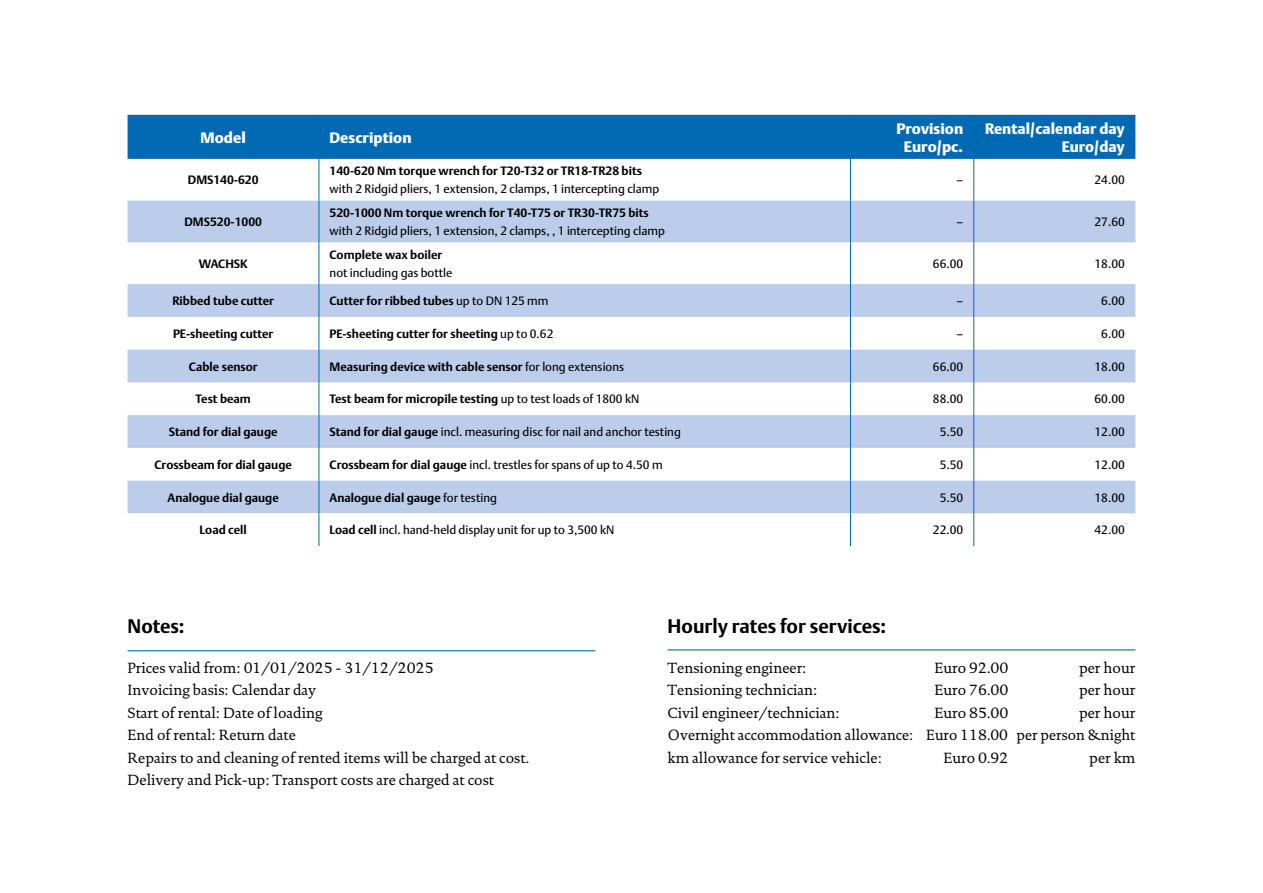
<style>
.page{position:relative;width:1263px;height:893px;background:#fff}
.page>*{position:absolute;margin:0;border:0;box-sizing:border-box;transform-origin:0 0}
.t1{font:700 19.5px "DTL Argo T";color:#000}
.t2{font:15px/22.5px "DTL Documenta T";color:#000}
.t3{font:900 15px/18px "DTL Argo T";color:#fff;text-align:center}
.t4{font:700 12px "DTL Argo T";color:#000}
.t5{font:12px "DTL Argo T";color:#000}
.s1{font-weight:400}
.s2{font-weight:700}
</style>
<div class="page">
<div style="left:128px;top:115px;width:1007px;height:44px;background:#0069b4"></div>
<svg style="left:128px;top:201px;width:1007px;height:312px;fill:#bccdeb"></svg>
<svg style="left:128px;top:284px;width:722px;height:229px;fill:#bccdeb"></svg>
<svg style="left:128px;top:513px;width:722px;height:33px"></svg>
<hr style="left:319px;top:115px;width:1px;height:44px;background:#0069b4">
<hr style="left:850px;top:115px;width:1px;height:44px;background:#0069b4">
<hr style="left:973px;top:115px;width:1px;height:44px;background:#0069b4">
<hr style="left:319px;top:159px;width:1px;height:42px;background:#0069b4">
<hr style="left:850px;top:159px;width:1px;height:42px;background:#0069b4">
<hr style="left:973px;top:159px;width:1px;height:42px;background:#0069b4">
<hr style="left:319px;top:201px;width:1px;height:41px;background:#0069b4">
<hr style="left:850px;top:201px;width:1px;height:41px;background:#0069b4">
<hr style="left:973px;top:201px;width:1px;height:41px;background:#0069b4">
<hr style="left:319px;top:242px;width:1px;height:42px;background:#0069b4">
<hr style="left:850px;top:242px;width:1px;height:42px;background:#0069b4">
<hr style="left:973px;top:242px;width:1px;height:42px;background:#0069b4">
<hr style="left:319px;top:284px;width:1px;height:33px;background:#0069b4">
<hr style="left:850px;top:284px;width:1px;height:33px;background:#0069b4">
<hr style="left:973px;top:284px;width:1px;height:33px;background:#0069b4">
<hr style="left:319px;top:317px;width:1px;height:33px;background:#0069b4">
<hr style="left:850px;top:317px;width:1px;height:33px;background:#0069b4">
<hr style="left:973px;top:317px;width:1px;height:33px;background:#0069b4">
<hr style="left:319px;top:350px;width:1px;height:32px;background:#0069b4">
<hr style="left:850px;top:350px;width:1px;height:32px;background:#0069b4">
<hr style="left:973px;top:350px;width:1px;height:32px;background:#0069b4">
<hr style="left:319px;top:382px;width:1px;height:33px;background:#0069b4">
<hr style="left:850px;top:382px;width:1px;height:33px;background:#0069b4">
<hr style="left:973px;top:382px;width:1px;height:33px;background:#0069b4">
<hr style="left:319px;top:415px;width:1px;height:33px;background:#0069b4">
<hr style="left:850px;top:415px;width:1px;height:33px;background:#0069b4">
<hr style="left:973px;top:415px;width:1px;height:33px;background:#0069b4">
<hr style="left:319px;top:448px;width:1px;height:33px;background:#0069b4">
<hr style="left:850px;top:448px;width:1px;height:33px;background:#0069b4">
<hr style="left:973px;top:448px;width:1px;height:33px;background:#0069b4">
<hr style="left:319px;top:481px;width:1px;height:32px;background:#0069b4">
<hr style="left:850px;top:481px;width:1px;height:32px;background:#0069b4">
<hr style="left:973px;top:481px;width:1px;height:32px;background:#0069b4">
<hr style="left:319px;top:513px;width:1px;height:33px;background:#0069b4">
<hr style="left:850px;top:513px;width:1px;height:33px;background:#0069b4">
<hr style="left:973px;top:513px;width:1px;height:33px;background:#0069b4">
<hr style="left:128px;top:650px;width:467px;height:1px;background:#0069b4">
<hr style="left:668px;top:649px;width:467px;height:1px;background:#0069b4">
<p class="t3" style="left:201px;top:128px;width:47px">Model</p>
<p class="t3" style="left:330px;top:128px;width:83px">Description</p>
<p class="t3" style="left:896px;top:119px;width:68px">Provision<br>Euro/pc.</p>
<p class="t3" style="left:985px;top:119px;width:141px;text-align:right">Rental/calendar day<br>Euro/day</p>
<p class="t4" style="left:188px;top:173px;width:72px">DMS140-620</p>
<p class="t4" style="left:330px;top:164px;width:314px">140-620 Nm torque wrench for T20-T32 or TR18-TR28 bits</p>
<p class="t5" style="left:330px;top:182px;width:331px">with 2 Ridgid pliers, 1 extension, 2 clamps, 1 intercepting clamp</p>
<p class="t5" style="left:956px;top:173px;width:8px">–</p>
<p class="t5" style="left:1094px;top:173px;width:32px">24.00</p>
<p class="t4" style="left:184px;top:215px;width:79px">DMS520-1000</p>
<p class="t4" style="left:199px;top:257px;width:51px">WACHSK</p>
<p class="t4" style="left:330px;top:206px;width:321px">520-1000 Nm torque wrench for T40-T75 or TR30-TR75 bits</p>
<p class="t5" style="left:330px;top:224px;width:337px">with 2 Ridgid pliers, 1 extension, 2 clamps, , 1 intercepting clamp</p>
<p class="t4" style="left:330px;top:248px;width:114px">Complete wax boiler</p>
<p class="t5" style="left:330px;top:265px;width:124px">not including gas bottle</p>
<p class="t5" style="left:956px;top:215px;width:8px">–</p>
<p class="t5" style="left:1094px;top:215px;width:32px">27.60</p>
<p class="t5" style="left:933px;top:256px;width:32px">66.00</p>
<p class="t5" style="left:1094px;top:256px;width:32px">18.00</p>
<p class="t4" style="left:172px;top:294px;width:103px">Ribbed tube cutter</p>
<p class="t4" style="left:330px;top:294px;width:220px">Cutter for ribbed tubes <span class="s1">up to DN 125 mm</span></p>
<p class="t5" style="left:956px;top:294px;width:8px">–</p>
<p class="t5" style="left:1101px;top:294px;width:25px">6.00</p>
<p class="t4" style="left:173px;top:327px;width:102px">PE-sheeting cutter</p>
<p class="t4" style="left:330px;top:327px;width:225px">PE-sheeting cutter for sheeting <span class="s1">up to 0.62</span></p>
<p class="t5" style="left:956px;top:326px;width:8px">–</p>
<p class="t5" style="left:1101px;top:326px;width:25px">6.00</p>
<p class="t4" style="left:189px;top:359px;width:70px">Cable sensor</p>
<p class="t4" style="left:330px;top:359px;width:296px">Measuring device with cable sensor <span class="s1">for long extensions</span></p>
<p class="t5" style="left:933px;top:359px;width:32px">66.00</p>
<p class="t5" style="left:1094px;top:359px;width:32px">18.00</p>
<p class="t4" style="left:196px;top:392px;width:57px">Test beam</p>
<p class="t4" style="left:330px;top:392px;width:311px">Test beam for micropile testing <span class="s1">up to test loads of 1800 kN</span></p>
<p class="t5" style="left:933px;top:392px;width:32px">88.00</p>
<p class="t5" style="left:1094px;top:392px;width:32px">60.00</p>
<p class="t4" style="left:169px;top:425px;width:110px">Stand for dial gauge</p>
<p class="t5" style="left:330px;top:425px;width:353px"><span class="s2">Stand for dial gauge</span> incl. measuring disc for nail and anchor testing</p>
<p class="t5" style="left:940px;top:425px;width:25px">5.50</p>
<p class="t5" style="left:1094px;top:425px;width:32px">12.00</p>
<p class="t4" style="left:154px;top:457px;width:139px">Crossbeam for dial gauge</p>
<p class="t5" style="left:330px;top:457px;width:335px"><span class="s2">Crossbeam for dial gauge</span> incl. trestles for spans of up to 4.50 m</p>
<p class="t5" style="left:940px;top:457px;width:25px">5.50</p>
<p class="t5" style="left:1094px;top:457px;width:32px">12.00</p>
<p class="t4" style="left:168px;top:490px;width:113px">Analogue dial gauge</p>
<p class="t4" style="left:330px;top:490px;width:169px">Analogue dial gauge <span class="s1">for testing</span></p>
<p class="t5" style="left:940px;top:490px;width:25px">5.50</p>
<p class="t5" style="left:1094px;top:490px;width:32px">18.00</p>
<p class="t4" style="left:200px;top:523px;width:49px">Load cell</p>
<p class="t5" style="left:330px;top:523px;width:286px"><span class="s2">Load cell</span> incl. hand-held display unit for up to 3,500 kN</p>
<p class="t5" style="left:933px;top:523px;width:32px">22.00</p>
<p class="t5" style="left:1094px;top:523px;width:32px">42.00</p>
<h1 class="t1" style="left:128px;top:615px;width:58px">Notes:</h1>
<p class="t2" style="left:128px;top:656px;width:403px">Prices valid from: 01/01/2025 - 31/12/2025<br>Invoicing basis: Calendar day<br>Start of rental: Date of loading<br>End of rental: Return date<br>Repairs to and cleaning of rented items will be charged at cost.<br>Delivery and Pick-up: Transport costs are charged at cost</p>
<h1 class="t1" style="left:668px;top:615px;width:220px">Hourly rates for services:</h1>
<p class="t2" style="left:668px;top:656px;width:140px">Tensioning engineer:</p>
<p class="t2" style="left:934px;top:656px;width:75px">Euro 92.00</p>
<p class="t2" style="left:1079px;top:656px;width:58px">per hour</p>
<p class="t2" style="left:668px;top:679px;width:151px">Tensioning technician:</p>
<p class="t2" style="left:934px;top:679px;width:75px">Euro 76.00</p>
<p class="t2" style="left:1079px;top:679px;width:58px">per hour</p>
<p class="t2" style="left:668px;top:701px;width:174px">Civil engineer/technician:</p>
<p class="t2" style="left:934px;top:701px;width:75px">Euro 85.00</p>
<p class="t2" style="left:668px;top:701px;width:469px;text-align:justify;text-indent:411px">per hour Overnight accommodation allowance: Euro 118.00 per person &amp;night km allowance for service vehicle:</p>
<p class="t2" style="left:943px;top:746px;width:67px">Euro 0.92</p>
<p class="t2" style="left:1089px;top:746px;width:48px">per km</p>
</div>
